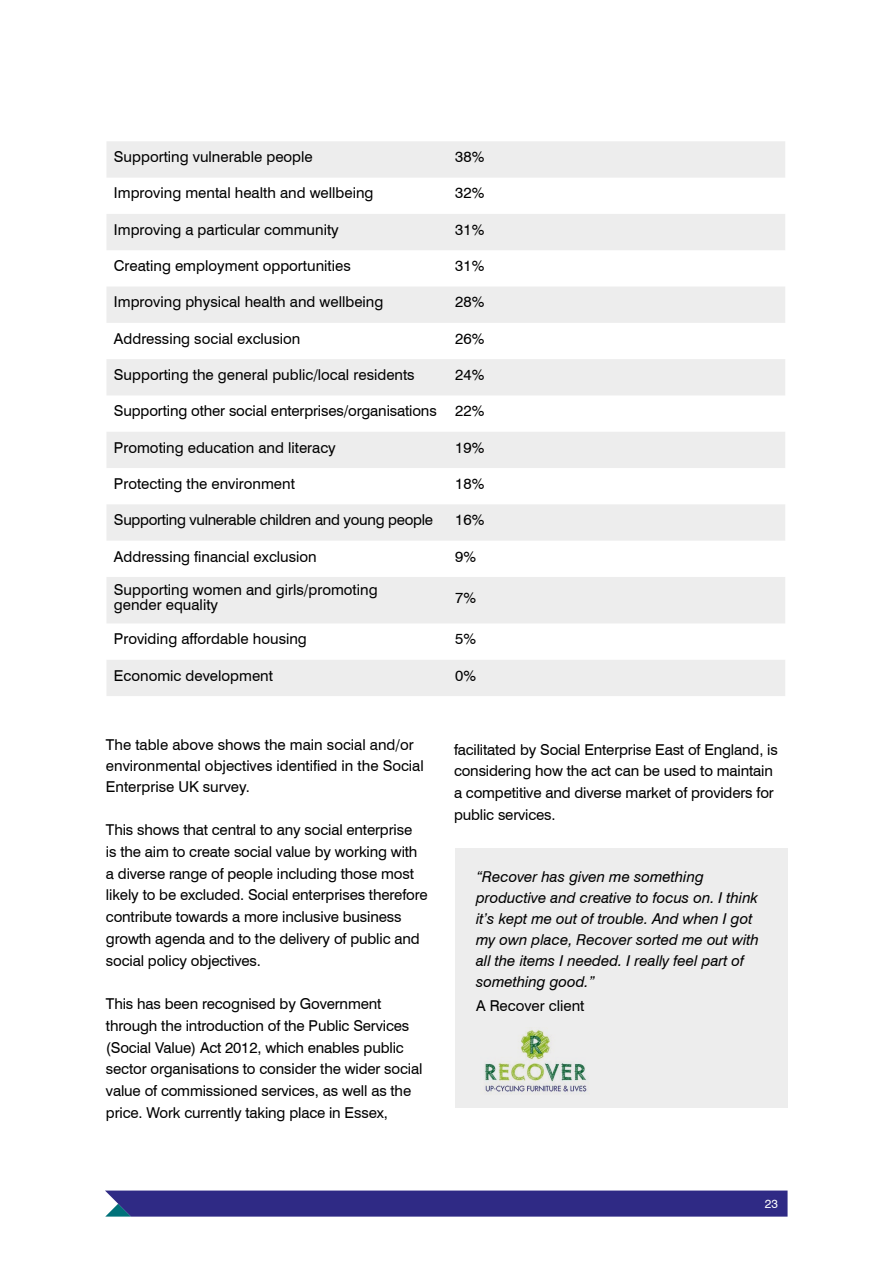
<style>
.page{position:relative;width:893px;height:1263px;background:#fff}
.page>*{position:absolute;margin:0;border:0;box-sizing:border-box;transform-origin:0 0}
.t1{font:15px/21.8px "Swiss 721 BT";letter-spacing:-.01em;color:#000}
.t2{font:italic 15px/21px "Swiss 721 BT";color:#000}
.t3{font:12px "Swiss 721 BT";color:#fff}
</style>
<div class="page">
<svg style="left:107px;top:141px;width:678px;height:555px;fill:#ededed"></svg>
<div style="left:455px;top:848px;width:333px;height:260px;background:#ededed"></div>
<img style="left:484px;top:1030px;width:103px;height:64px">
<div style="left:105px;top:1190px;width:683px;height:26px;background:#2f2a85"></div>
<p class="t1" style="left:114px;top:146px;width:200px">Supporting vulnerable people</p>
<p class="t1" style="left:455px;top:146px;width:31px">38%</p>
<p class="t1" style="left:114px;top:182px;width:261px">Improving mental health and wellbeing</p>
<p class="t1" style="left:455px;top:182px;width:31px">32%</p>
<p class="t1" style="left:114px;top:218px;width:226px">Improving a particular community</p>
<p class="t1" style="left:455px;top:218px;width:31px">31%</p>
<p class="t1" style="left:114px;top:255px;width:238px">Creating employment opportunities</p>
<p class="t1" style="left:455px;top:255px;width:31px">31%</p>
<p class="t1" style="left:114px;top:291px;width:271px">Improving physical health and wellbeing</p>
<p class="t1" style="left:455px;top:291px;width:31px">28%</p>
<p class="t1" style="left:114px;top:327px;width:188px">Addressing social exclusion</p>
<p class="t1" style="left:455px;top:327px;width:31px">26%</p>
<p class="t1" style="left:114px;top:364px;width:302px">Supporting the general public/local residents</p>
<p class="t1" style="left:455px;top:364px;width:31px">24%</p>
<p class="t1" style="left:114px;top:400px;width:372px">Supporting other social enterprises/organisations 22%</p>
<p class="t1" style="left:114px;top:436px;width:223px">Promoting education and literacy</p>
<p class="t1" style="left:455px;top:436px;width:31px">19%</p>
<p class="t1" style="left:114px;top:473px;width:182px">Protecting the environment</p>
<p class="t1" style="left:455px;top:473px;width:31px">18%</p>
<p class="t1" style="left:114px;top:509px;width:321px">Supporting vulnerable children and young people</p>
<p class="t1" style="left:455px;top:509px;width:31px">16%</p>
<p class="t1" style="left:114px;top:545px;width:204px">Addressing financial exclusion</p>
<p class="t1" style="left:455px;top:545px;width:22px">9%</p>
<p class="t1" style="left:114px;top:582px;width:265px;line-height:15px">Supporting women and girls/promoting gender equality</p>
<p class="t1" style="left:455px;top:587px;width:22px">7%</p>
<p class="t1" style="left:114px;top:628px;width:194px">Providing affordable housing</p>
<p class="t1" style="left:455px;top:628px;width:22px">5%</p>
<p class="t1" style="left:114px;top:664px;width:160px">Economic development</p>
<p class="t1" style="left:455px;top:664px;width:22px">0%</p>
<p class="t1" style="left:106px;top:734px;width:319px;line-height:21px">The table above shows the main social and/or environmental objectives identified in the Social<br>Enterprise UK survey.</p>
<p class="t1" style="left:106px;top:819px;width:323px">This shows that central to any social enterprise<br>is the aim to create social value by working with a diverse range of people including those most likely to be excluded. Social enterprises therefore contribute towards a more inclusive business growth agenda and to the delivery of public and social policy objectives.</p>
<p class="t1" style="left:106px;top:993px;width:318px">This has been recognised by Government through the introduction of the Public Services (Social Value) Act 2012, which enables public sector organisations to consider the wider social value of commissioned services, as well as the price. Work currently taking place in Essex,</p>
<p class="t1" style="left:454px;top:738px;width:325px">facilitated by Social Enterprise East of England, is considering how the act can be used to maintain a competitive and diverse market of providers for public services.</p>
<p class="t2" style="left:476px;top:866px;width:284px">“Recover has given me something productive and creative to focus on. I think it’s kept me out of trouble. And when I got my own place, Recover sorted me out with all the items I needed. I really feel part of something good.”</p>
<p class="t1" style="left:476px;top:995px;width:110px">A Recover client</p>
<p class="t3" style="left:765px;top:1196px;width:15px">23</p>
</div>
